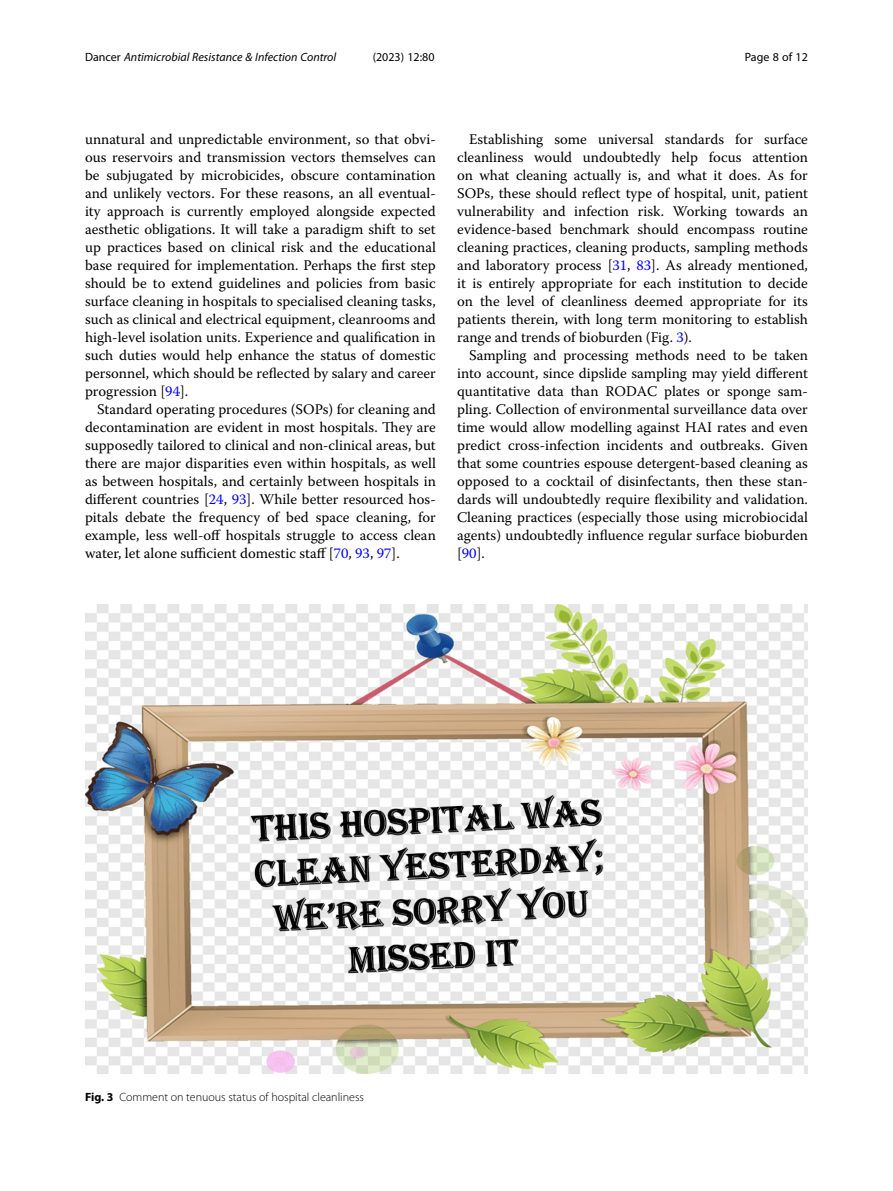
<style>
.page{position:relative;width:893px;height:1191px;background:#fff}
.page>*{position:absolute;margin:0;border:0;box-sizing:border-box;transform-origin:0 0}
.Body_Text_Indent{font:14.7px/18px "Warnock Pro";color:#000;text-align:justify}
.Body_Text{font:14.7px/18px "Warnock Pro";color:#000;text-align:justify}
.Figure_Caption{font:300 12px "Myriad Pro";color:#000}
.t1{font:italic 12px "Myriad Pro";color:#000}
.t2{font:12px "Myriad Pro";color:#000}
.s1{font-style:normal}
.s2{color:#00f}
.s3{font-weight:700}
</style>
<div class="page">
<img style="left:85px;top:604px;width:723px;height:470px">
<p class="t1" style="left:85px;top:50px;width:253px"><span class="s1">Dancer</span> Antimicrobial Resistance &amp; Infection Control</p>
<p class="t2" style="left:373px;top:50px;width:63px">(2023) 12:80</p>
<p class="t2" style="left:745px;top:50px;width:65px">Page 8 of 12</p>
<p class="Body_Text" style="left:85px;top:130px;width:352px">unnatural and unpredictable environment, so that obvi&shy;ous reservoirs and transmission vectors themselves can be subjugated by microbicides, obscure contamination and unlikely vectors. For these reasons, an all eventual&shy;ity approach is currently employed alongside expected aesthetic obligations. It will take a paradigm shift to set up practices based on clinical risk and the educational base required for implementation. Perhaps the first step should be to extend guidelines and policies from basic surface cleaning in hospitals to specialised cleaning tasks, such as clinical and electrical equipment, cleanrooms and high-level isolation units. Experience and qualification in such duties would help enhance the status of domestic personnel, which should be reflected by salary and career progression [<span class="s2">94</span>].</p>
<p class="Body_Text_Indent" style="left:85px;top:400px;width:352px;text-indent:12px">Standard operating procedures (SOPs) for cleaning and decontamination are evident in most hospitals. They are supposedly tailored to clinical and non-clinical areas, but there are major disparities even within hospitals, as well as between hospitals, and certainly between hospitals in different countries [<span class="s2">24</span>, <span class="s2">93</span>]. While better resourced hos&shy;pitals debate the frequency of bed space cleaning, for example, less well-off hospitals struggle to access clean water, let alone sufficient domestic staff [<span class="s2">70</span>, <span class="s2">93</span>, <span class="s2">97</span>].</p>
<p class="Body_Text_Indent" style="left:457px;top:130px;width:352px;text-indent:12px">Establishing some universal standards for surface cleanliness would undoubtedly help focus attention on what cleaning actually is, and what it does. As for SOPs, these should reflect type of hospital, unit, patient vulnerability and infection risk. Working towards an evidence-based benchmark should encompass routine cleaning practices, cleaning products, sampling methods and laboratory process [<span class="s2">31</span>, <span class="s2">83</span>]. As already mentioned, it is entirely appropriate for each institution to decide on the level of cleanliness deemed appropriate for its patients therein, with long term monitoring to establish range and trends of bioburden (Fig. <span class="s2">3</span>).</p>
<p class="Body_Text_Indent" style="left:457px;top:346px;width:352px;text-indent:12px">Sampling and processing methods need to be taken into account, since dipslide sampling may yield different quantitative data than RODAC plates or sponge sam&shy;pling. Collection of environmental surveillance data over time would allow modelling against HAI rates and even predict cross-infection incidents and outbreaks. Given that some countries espouse detergent-based cleaning as opposed to a cocktail of disinfectants, then these stan&shy;dards will undoubtedly require flexibility and validation.<br>Cleaning practices (especially those using microbiocidal agents) undoubtedly influence regular surface bioburden [<span class="s2">90</span>].</p>
<p class="Figure_Caption" style="left:85px;top:1090px;width:280px"><span class="s3">Fig. 3</span> Comment on tenuous status of hospital cleanliness</p>
</div>
